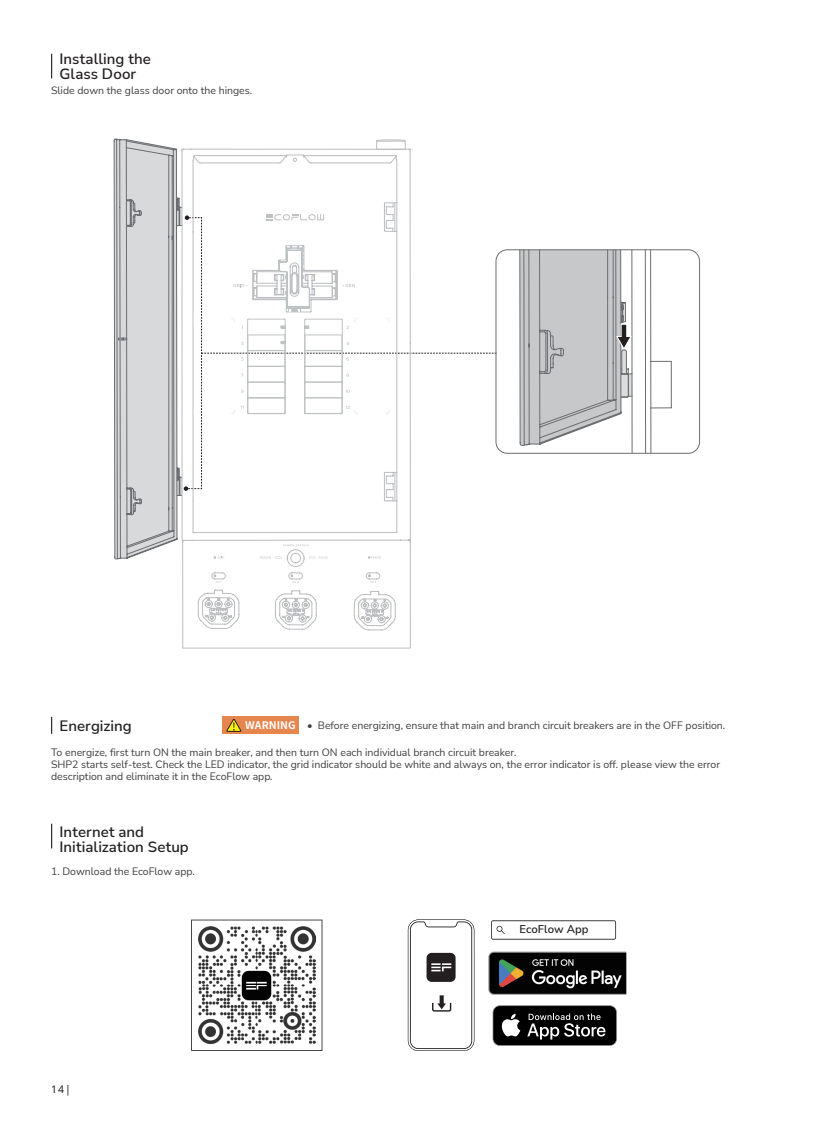
<style>
.page{position:relative;width:813px;height:1132px;background:#fff}
.page>*{position:absolute;margin:0;border:0;box-sizing:border-box;transform-origin:0 0}
.t1{font:600 15px/15px "Nunito Sans";letter-spacing:.01em;color:#231f20}
.t2{font:600 11.25px "Nunito Sans";color:#231f20}
.t3{font:10.5px/12px "Nunito Sans";color:#3e3e3f}
.t4{font:10.5px "Noto Sans";color:#231f20}
.s1{font-family:"Noto Sans SC";font-weight:700;color:#fff}
</style>
<div class="page">
<svg style="left:51px;top:54px;width:1px;height:24px"></svg>
<svg style="left:51px;top:716px;width:1px;height:17px"></svg>
<div style="left:222px;top:716px;width:77px;height:17px;background:#e6854d"></div>
<svg style="left:226px;top:718px;width:15px;height:13px"></svg>
<svg style="left:51px;top:823px;width:1px;height:25px"></svg>
<svg style="left:491px;top:920px;width:124px;height:19px"></svg>
<svg style="left:492px;top:1005px;width:124px;height:40px;background:#2f2f30"></svg>
<svg style="left:407px;top:919px;width:67px;height:131px"></svg>
<img style="left:624px;top:951px;width:2px;height:44px">
<img style="left:488px;top:951px;width:136px;height:44px">
<svg style="left:191px;top:919px;width:131px;height:131px"></svg>
<img style="left:198px;top:926px;width:117px;height:117px">
<svg style="left:518px;top:250px;width:181px;height:203px"></svg>
<svg style="left:182px;top:558px;width:229px;height:90px"></svg>
<svg style="left:197px;top:589px;width:199px;height:41px"></svg>
<svg style="left:114px;top:139px;width:382px;height:419px"></svg>
<hr style="left:183px;top:647px;width:227px;height:1px;background:#bcbdc0">
<h1 class="t1" style="left:59px;top:51px;width:93px">Installing the<br>Glass Door</h1>
<p class="t3" style="left:51px;top:84px;width:202px">Slide down the glass door onto the hinges.</p>
<h1 class="t1" style="left:59px;top:717px;width:74px">Energizing</h1>
<p class="t3" style="left:245px;top:718px;width:481px"><span class="s1">WARNING</span> • Before energizing, ensure that main and branch circuit breakers are in the OFF position.</p>
<p class="t3" style="left:51px;top:745px;width:670px">To energize, first turn ON the main breaker, and then turn ON each individual branch circuit breaker.<br>SHP2 starts self-test. Check the LED indicator, the grid indicator should be white and always on, the error indicator is off. please view the error description and eliminate it in the EcoFlow app.</p>
<h1 class="t1" style="left:59px;top:823px;width:131px">Internet and<br>Initialization Setup</h1>
<p class="t3" style="left:51px;top:865px;width:145px">1. Download the EcoFlow app.</p>
<p class="t4" style="left:51px;top:1083px;width:21px">14|</p>
<p class="t2" style="left:519px;top:921px;width:70px">EcoFlow App</p>
</div>
